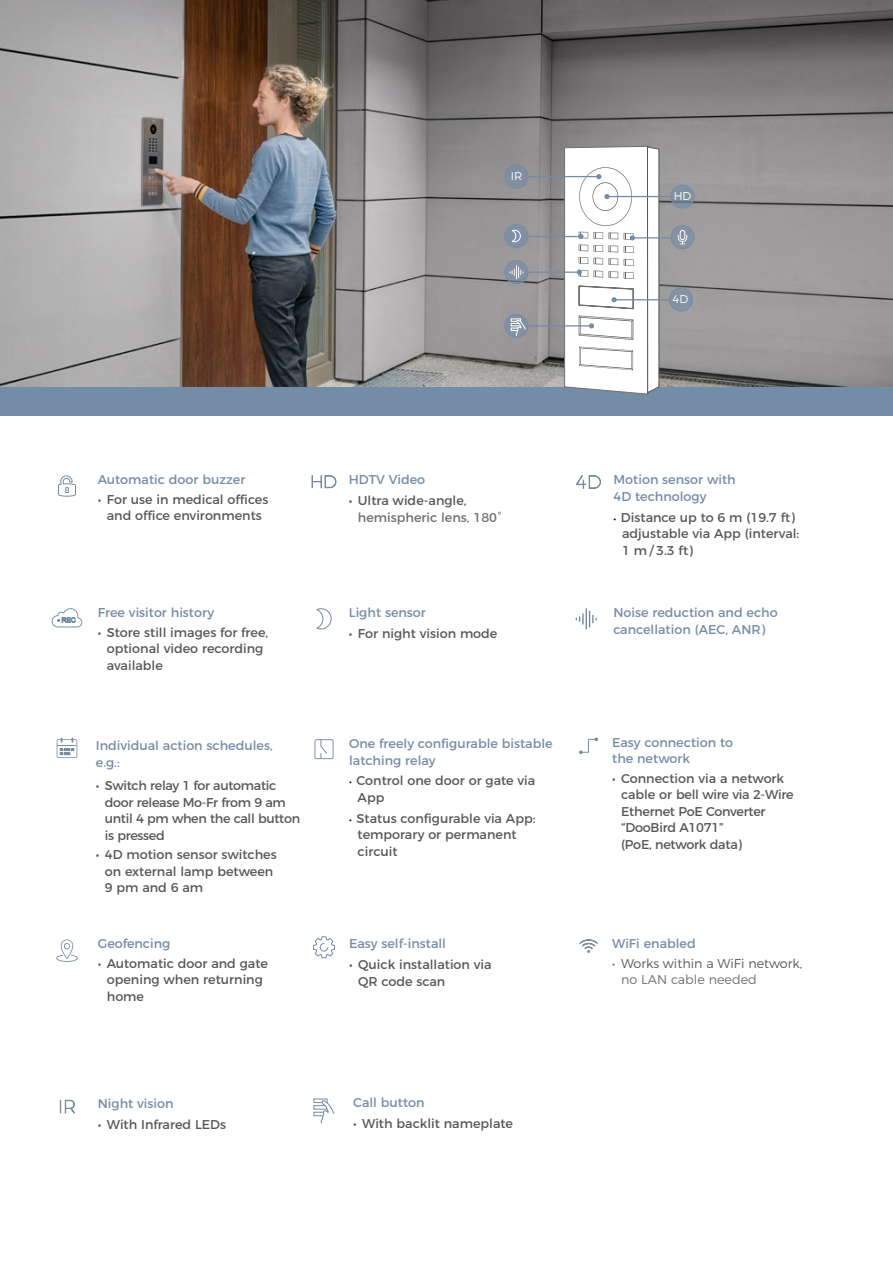
<style>
.page{position:relative;width:893px;height:1263px;background:#fff}
.page>*{position:absolute;margin:0;border:0;box-sizing:border-box;transform-origin:0 0}
.t1{font:12.75px/16.5px "Montserrat";color:#575756}
.t2{font:12.75px/16.5px "Montserrat";color:#758ca6}
.t3{font:12.75px/16.5px "Montserrat";letter-spacing:-.02em;color:#575756}
.t4{font:12.75px/16.5px "Montserrat";letter-spacing:-.025em;color:#575756}
.t5{font:300 12.75px "Montserrat";color:#575756}
.t6{font:12.75px "Montserrat";color:#706f6f}
.t7{font:300 12.75px "Montserrat";color:#706f6f}
.t8{font:12.75px "Montserrat";color:#768ca4}
.t9{font:300 11.25px "Montserrat";color:#fff}
.s1{font-size:9.75px;color:#000}
</style>
<div class="page">
<img style="left:328px;top:0;width:565px;height:387px">
<div style="left:0;top:387px;width:893px;height:29px;background:#758ca6"></div>
<svg style="left:0;top:0;width:328px;height:387px;background:#8d8480"></svg>
<svg style="left:57px;top:738px;width:20px;height:20px"></svg>
<svg style="left:58px;top:475px;width:18px;height:22px"></svg>
<svg style="left:316px;top:608px;width:16px;height:21px"></svg>
<svg style="left:52px;top:608px;width:30px;height:19px"></svg>
<svg style="left:56px;top:939px;width:22px;height:23px"></svg>
<div style="left:59px;top:1100px;width:16px;height:13px;background:#e8ecf0"></div>
<svg style="left:60px;top:1100px;width:15px;height:13px"></svg>
<svg style="left:312px;top:475px;width:24px;height:13px"></svg>
<svg style="left:576px;top:475px;width:25px;height:14px"></svg>
<svg style="left:576px;top:608px;width:21px;height:21px"></svg>
<svg style="left:313px;top:1098px;width:22px;height:25px"></svg>
<svg style="left:579px;top:738px;width:19px;height:16px"></svg>
<svg style="left:579px;top:939px;width:19px;height:14px"></svg>
<svg style="left:314px;top:739px;width:20px;height:20px"></svg>
<svg style="left:313px;top:936px;width:22px;height:22px"></svg>
<div style="left:505px;top:165px;width:23px;height:23px;background:#808e9f;border-radius:50%"></div>
<div style="left:505px;top:165px;width:23px;height:23px;border:1px solid #758ca6;border-radius:50%"></div>
<hr style="left:528px;top:176px;width:71px;height:1px;background:#758ca6">
<svg style="left:671px;top:185px;width:23px;height:23px"></svg>
<div style="left:671px;top:185px;width:23px;height:23px;border:1px solid #758ca6;border-radius:50%"></div>
<hr style="left:607px;top:196px;width:64px;height:1px;background:#758ca6">
<svg style="left:671px;top:226px;width:23px;height:23px"></svg>
<div style="left:671px;top:225px;width:23px;height:24px;border:1px solid #758ca6;border-radius:50%"></div>
<div style="left:680px;top:230px;width:5px;height:10px;border:1px solid #fff;border-radius:2px"></div>
<svg style="left:678px;top:235px;width:9px;height:9px"></svg>
<hr style="left:632px;top:237px;width:39px;height:2px;background:#758ca6">
<svg style="left:505px;top:261px;width:23px;height:23px"></svg>
<div style="left:505px;top:260px;width:23px;height:24px;border:1px solid #758ca6;border-radius:50%"></div>
<svg style="left:509px;top:265px;width:14px;height:14px"></svg>
<hr style="left:528px;top:272px;width:51px;height:1px;background:#758ca6">
<hr style="left:528px;top:236px;width:53px;height:1px;background:#758ca6">
<div style="left:505px;top:224px;width:23px;height:23px;background:#8290a1;border-radius:50%"></div>
<div style="left:505px;top:224px;width:23px;height:24px;border:1px solid #758ca6;border-radius:50%"></div>
<svg style="left:512px;top:229px;width:9px;height:14px"></svg>
<div style="left:669px;top:288px;width:23px;height:23px;background:#8492a3;border-radius:50%"></div>
<div style="left:669px;top:288px;width:24px;height:23px;border:1px solid #758ca6;border-radius:50%"></div>
<hr style="left:614px;top:299px;width:55px;height:1px;background:#758ca6">
<hr style="left:528px;top:325px;width:63px;height:2px;background:#758ca6">
<svg style="left:564px;top:143px;width:96px;height:252px"></svg>
<div style="left:505px;top:314px;width:23px;height:23px;background:#8290a1;border-radius:50%"></div>
<div style="left:505px;top:314px;width:23px;height:24px;border:1px solid #758ca6;border-radius:50%"></div>
<svg style="left:510px;top:318px;width:17px;height:18px"></svg>
<svg style="left:675px;top:192px;width:16px;height:8px"></svg>
<p class="t9" style="left:511px;top:167px;width:13px">IR</p>
<p class="t9" style="left:673px;top:290px;width:17px">4D</p>
<p class="t2" style="left:98px;top:470px;width:149px">Automatic door buzzer</p>
<p class="t1" style="left:98px;top:490px;width:172px;text-align:center">• For use in medical offices and office environments</p>
<p class="t2" style="left:98px;top:603px;width:118px">Free visitor history</p>
<p class="t1" style="left:107px;top:623px;width:163px;text-indent:-9px">• Store still images for free, optional video recording available</p>
<p class="t2" style="left:96px;top:736px;width:178px">Individual action schedules, e.g.:</p>
<p class="t4" style="left:105px;top:776px;width:197px;text-indent:-9px">• Switch relay 1 for automatic door release Mo-Fr from 9 am until 4 pm when the call button is pressed</p>
<p class="t1" style="left:105px;top:845px;width:173px;text-indent:-9px">• 4D motion sensor switches on external lamp between<br>9 pm and 6 am</p>
<p class="t2" style="left:98px;top:934px;width:74px">Geofencing</p>
<p class="t1" style="left:107px;top:954px;width:163px;text-indent:-9px">• Automatic door and gate opening when returning home</p>
<p class="t2" style="left:98px;top:1094px;width:77px">Night vision</p>
<p class="t1" style="left:98px;top:1115px;width:130px">• With Infrared LEDs</p>
<p class="t2" style="left:349px;top:470px;width:78px">HDTV Video</p>
<p class="t1" style="left:349px;top:491px;width:119px">• Ultra wide-angle,</p>
<p class="t6" style="left:358px;top:507px;width:145px">hemispheric lens, 180°</p>
<p class="t2" style="left:349px;top:603px;width:79px">Light sensor</p>
<p class="t1" style="left:349px;top:624px;width:150px">• For night vision mode</p>
<p class="t2" style="left:349px;top:734px;width:205px">One freely configurable bistable latching relay</p>
<p class="t1" style="left:358px;top:771px;width:179px;text-indent:-9px"><span class="s1">•</span> Control one door or gate via<br>App</p>
<p class="t1" style="left:358px;top:809px;width:179px;text-indent:-9px"><span class="s1">•</span> Status configurable via App: temporary or permanent circuit</p>
<p class="t2" style="left:349px;top:934px;width:98px">Easy self-install</p>
<p class="t1" style="left:358px;top:955px;width:135px;text-indent:-9px">• Quick installation via<br>QR code scan</p>
<p class="t2" style="left:353px;top:1094px;width:73px">Call button</p>
<p class="t1" style="left:353px;top:1114px;width:161px">• With backlit nameplate</p>
<p class="t2" style="left:613px;top:470px;width:124px">Motion sensor with<br>4D technology</p>
<p class="t1" style="left:622px;top:508px;width:179px;text-indent:-9px"><span class="s1">•</span> Distance up to 6 m (19.7 ft) adjustable via App (interval:<br>1 m / 3.3 ft)</p>
<p class="t2" style="left:613px;top:603px;width:166px">Noise reduction and echo cancellation (AEC, ANR)</p>
<p class="t2" style="left:612px;top:733px;width:122px">Easy connection to the network</p>
<p class="t3" style="left:621px;top:769px;width:174px;text-indent:-9px">• Connection via a network cable or bell wire via 2-Wire<br>Ethernet PoE Converter “DooBird A1071”<br>(PoE, network data)</p>
<p class="t8" style="left:612px;top:933px;width:85px">WiFi enabled</p>
<p class="t5" style="left:612px;top:953px;width:192px">• Works within a WiFi network,</p>
<p class="t7" style="left:621px;top:970px;width:137px">no LAN cable needed</p>
</div>
